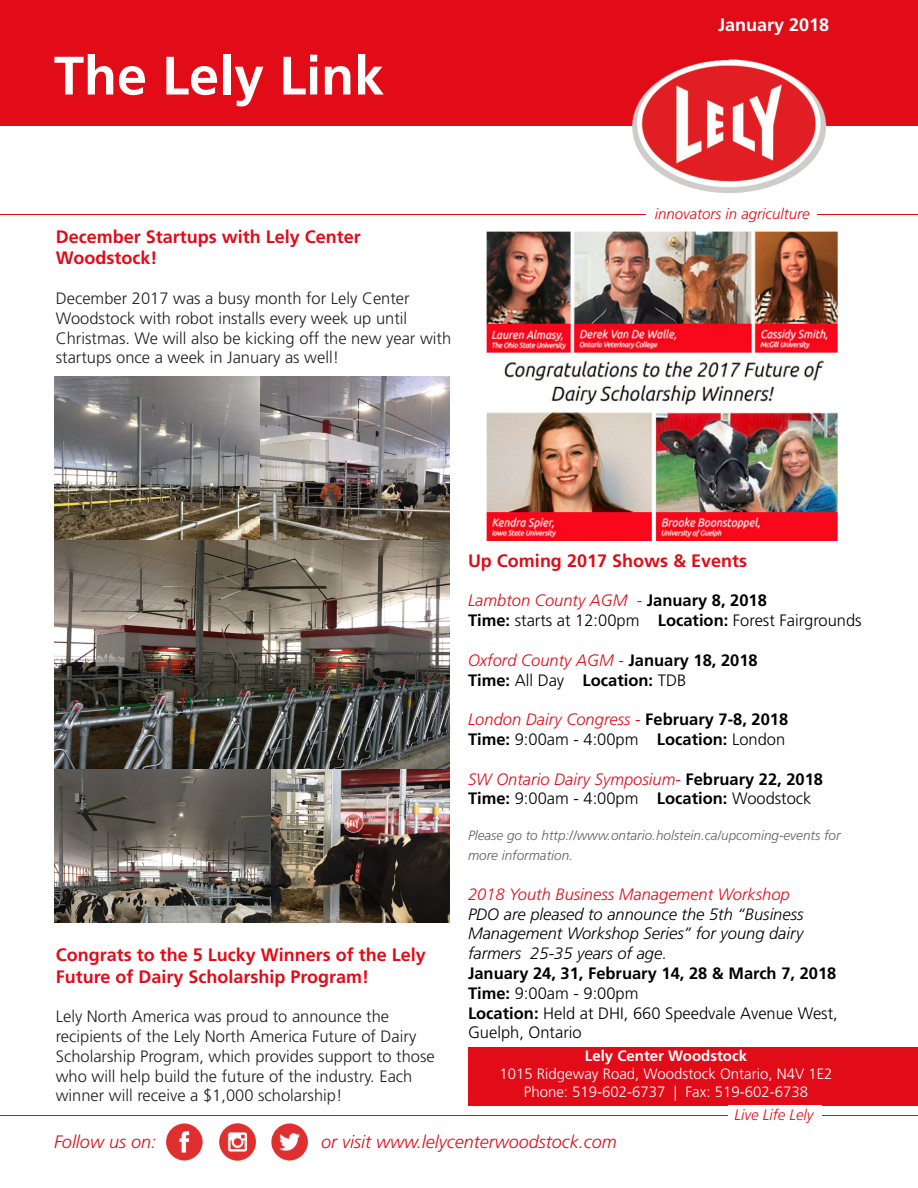
<style>
.page{position:relative;width:918px;height:1188px;background:#fff}
.page>*{position:absolute;margin:0;border:0;box-sizing:border-box;transform-origin:0 0}
.t1{font:700 54px "Frutiger LT Std";color:#fff}
.t2{font:700 18px/21.6px "Frutiger LT Std";color:#e20c19}
.t3{font:italic 300 18px "Frutiger LT Std";color:#e20c19}
.t4{font:700 18px "Frutiger LT Std";color:#fff}
.t5{font:300 16.5px/19.8px "Frutiger LT Std";color:#231f20}
.t6{font:300 16.5px/19.8px "Frutiger LT Std";color:#000}
.t7{font:italic 300 16.5px "Frutiger LT Std";color:#e20c19}
.t8{font:italic 300 16.5px "Frutiger LT Std";color:#000}
.t9{font:700 16.5px "Frutiger LT Std";color:#000}
.t10{font:300 15px "Frutiger LT Std";color:#fff}
.t11{font:italic 300 15px "Frutiger LT Std";color:#e20c19}
.t12{font:700 15px "Frutiger LT Std";color:#fff}
.t13{font:italic 300 13.5px/19.8px "Frutiger LT Std";color:#616164}
.s1{font-weight:700;font-style:normal;color:#000}
.s2{font-weight:700}
.s3{font-weight:300}
</style>
<div class="page">
<img style="left:486px;top:231px;width:352px;height:309px">
<div style="left:468px;top:1047px;width:450px;height:59px;background:#e20c19"></div>
<hr style="left:0;top:1116px;width:918px;height:1px;background:#e20c19">
<div style="left:728px;top:1106px;width:94px;height:29px;background:#fff"></div>
<div style="left:0;top:0;width:918px;height:126px;background:#e20c19"></div>
<hr style="left:0;top:215px;width:918px;height:1px;background:#e20c19">
<div style="left:646px;top:200px;width:171px;height:29px;background:#fff"></div>
<img style="left:632px;top:59px;width:195px;height:134px">
<img style="left:151px;top:1115px;width:171px;height:46px">
<img style="left:54px;top:376px;width:206px;height:164px">
<img style="left:260px;top:376px;width:190px;height:164px">
<img style="left:54px;top:540px;width:396px;height:230px">
<img style="left:54px;top:770px;width:218px;height:153px">
<img style="left:272px;top:770px;width:178px;height:153px">
<p class="t1" style="left:54px;top:44px;width:332px">The Lely Link</p>
<p class="t2" style="left:56px;top:226px;width:307px">December Startups with Lely Center</p>
<p class="t2" style="left:56px;top:247px;width:103px">Woodstock!</p>
<p class="t5" style="left:56px;top:289px;width:397px">December 2017 was a busy month for Lely Center Woodstock with robot installs every week up until Christmas. We will also be kicking off the new year with startups once a week in January as well!</p>
<p class="t4" style="left:718px;top:14px;width:113px">January 2018</p>
<p class="t11" style="left:655px;top:205px;width:157px">innovators in agriculture</p>
<p class="t2" style="left:56px;top:944px;width:372px">Congrats to the 5 Lucky Winners of the Lely<br>Future of Dairy Scholarship Program!</p>
<p class="t5" style="left:56px;top:1007px;width:335px">Lely North America was proud to announce the</p>
<p class="t5" style="left:56px;top:1027px;width:380px">recipients of the Lely North America Future of Dairy<br>Scholarship Program, which provides support to those</p>
<p class="t5" style="left:56px;top:1066px;width:358px">who will help build the future of the industry. Each</p>
<p class="t5" style="left:56px;top:1086px;width:288px">winner will receive a $1,000 scholarship!</p>
<p class="t2" style="left:468px;top:550px;width:281px">Up Coming 2017 Shows &amp; Events</p>
<p class="t7" style="left:468px;top:591px;width:300px">Lambton County AGM - <span class="s1">January 8, 2018</span></p>
<p class="t6" style="left:468px;top:611px;width:395px"><span class="s2">Time:</span> starts at 12:00pm <span class="s2">Location:</span> Forest Fairgrounds</p>
<p class="t7" style="left:468px;top:651px;width:291px">Oxford County AGM - <span class="s1">January 18, 2018</span></p>
<p class="t9" style="left:468px;top:670px;width:220px">Time: <span class="s3">All Day</span> Location: <span class="s3">TDB</span></p>
<p class="t7" style="left:468px;top:710px;width:322px">London Dairy Congress - <span class="s1">February 7-8, 2018</span></p>
<p class="t6" style="left:468px;top:730px;width:319px"><span class="s2">Time:</span> 9:00am - 4:00pm <span class="s2">Location:</span> London</p>
<p class="t7" style="left:468px;top:770px;width:357px">SW Ontario Dairy Symposium- <span class="s1">February 22, 2018</span></p>
<p class="t6" style="left:468px;top:789px;width:345px"><span class="s2">Time:</span> 9:00am - 4:00pm <span class="s2">Location:</span> Woodstock</p>
<p class="t13" style="left:468px;top:826px;width:374px">Please go to http://www.ontario.holstein.ca/upcoming-events for more information.</p>
<p class="t7" style="left:468px;top:885px;width:323px">2018 Youth Business Management Workshop</p>
<p class="t8" style="left:468px;top:905px;width:337px">PDO are pleased to announce the 5th “Business</p>
<p class="t8" style="left:468px;top:924px;width:337px">Management Workshop Series” for young dairy</p>
<p class="t8" style="left:468px;top:944px;width:200px">farmers 25-35 years of age.</p>
<p class="t9" style="left:468px;top:964px;width:370px">January 24, 31, February 14, 28 &amp; March 7, 2018</p>
<p class="t6" style="left:468px;top:983px;width:172px"><span class="s2">Time:</span> 9:00am - 9:00pm</p>
<p class="t6" style="left:468px;top:1003px;width:371px"><span class="s2">Location:</span> Held at DHI, 660 Speedvale Avenue West,<br>Guelph, Ontario</p>
<p class="t12" style="left:585px;top:1047px;width:164px">Lely Center Woodstock</p>
<p class="t10" style="left:499px;top:1065px;width:335px">1015 Ridgeway Road, Woodstock Ontario, N4V 1E2</p>
<p class="t10" style="left:524px;top:1083px;width:286px">Phone: 519-602-6737 | Fax: 519-602-6738</p>
<p class="t11" style="left:734px;top:1107px;width:81px">Live Life Lely</p>
<p class="t3" style="left:54px;top:1132px;width:104px">Follow us on:</p>
<p class="t3" style="left:321px;top:1132px;width:297px">or visit www.lelycenterwoodstock.com</p>
</div>
